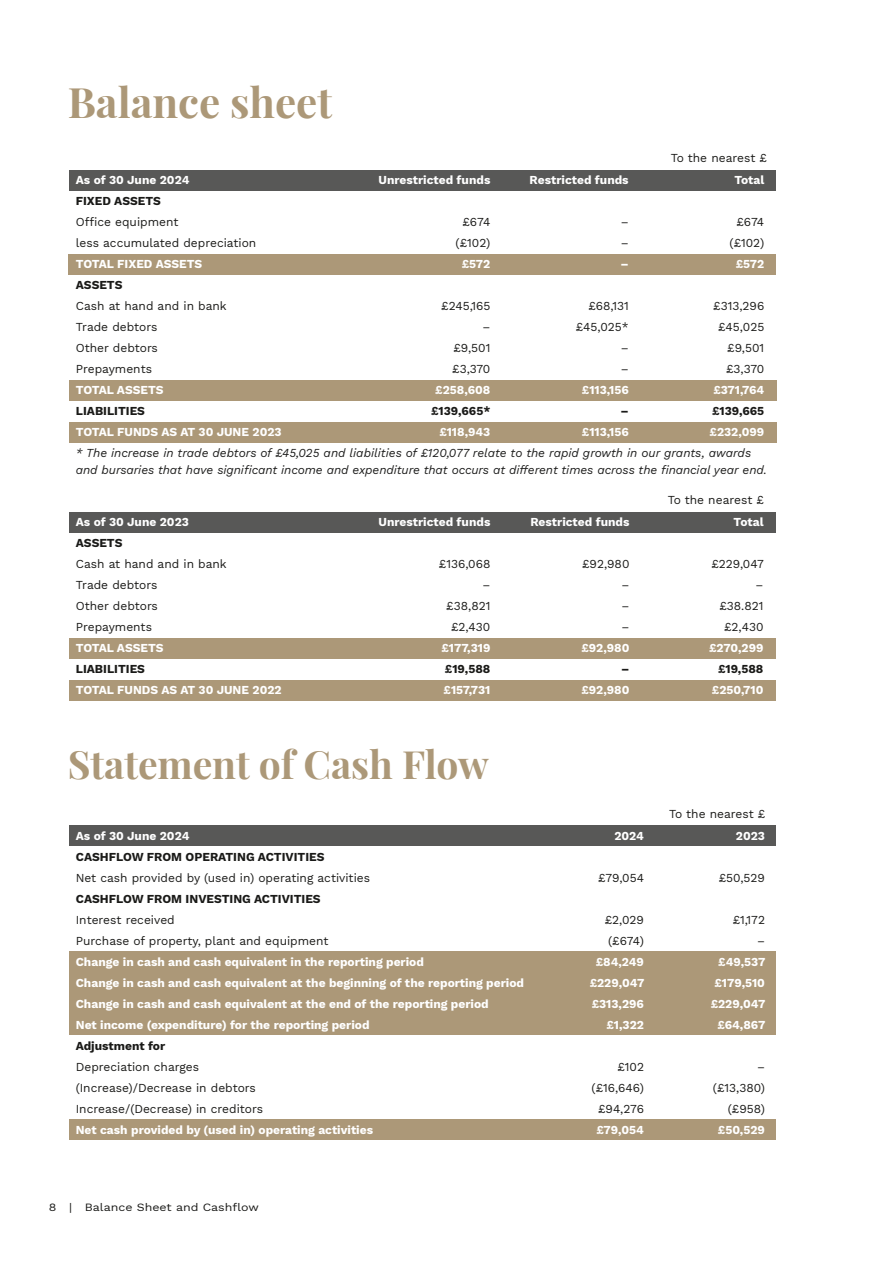
<style>
.page{position:relative;width:893px;height:1263px;background:#fff}
.page>*{position:absolute;margin:0;border:0;box-sizing:border-box;transform-origin:0 0}
.t1{font:700 42px "Playfair Display";color:#ac9878}
.t2{font:700 39px "Playfair Display";color:#ac9878}
.t3{font:700 12px "Work Sans";color:#fff}
.t4{font:12px "Work Sans";color:#1a1a18}
.t5{font:italic 12px/16.5px "Work Sans";letter-spacing:-.005em;color:#1d1d1c}
.t6{font:700 12px "Work Sans";color:#1a1a18}
.t7{font:10.95px "Work Sans";color:#1a1a18;scale:1.13 1}
</style>
<div class="page">
<div style="left:68px;top:254px;width:707px;height:21px;background:#ac9878"></div>
<div style="left:69px;top:512px;width:707px;height:21px;background:#585857"></div>
<div style="left:69px;top:638px;width:707px;height:21px;background:#ac9878"></div>
<div style="left:69px;top:680px;width:707px;height:21px;background:#ac9878"></div>
<div style="left:69px;top:826px;width:707px;height:20px;background:#585857"></div>
<div style="left:69px;top:952px;width:707px;height:83px;background:#ac9878"></div>
<div style="left:69px;top:1120px;width:707px;height:20px;background:#ac9878"></div>
<div style="left:69px;top:170px;width:707px;height:21px;background:#585857"></div>
<div style="left:69px;top:380px;width:708px;height:21px;background:#ac9878"></div>
<div style="left:69px;top:422px;width:707px;height:21px;background:#ac9878"></div>
<h1 class="t1" style="left:68px;top:85px;width:266px">Balance sheet</h1>
<p class="t4" style="left:671px;top:153px;width:98px">To the nearest £</p>
<p class="t3" style="left:76px;top:175px;width:115px">As of 30 June 2024</p>
<p class="t3" style="left:378px;top:175px;width:113px">Unrestricted funds</p>
<p class="t3" style="left:530px;top:175px;width:101px">Restricted funds</p>
<p class="t3" style="left:734px;top:175px;width:32px">Total</p>
<p class="t6" style="left:76px;top:196px;width:87px">FIXED ASSETS</p>
<p class="t4" style="left:76px;top:213px;width:104px">Office equipment</p>
<p class="t4" style="left:462px;top:213px;width:29px">£674</p>
<p class="t4" style="left:621px;top:213px;width:9px">–</p>
<p class="t4" style="left:736px;top:213px;width:29px">£674</p>
<p class="t4" style="left:76px;top:238px;width:182px">less accumulated depreciation</p>
<p class="t4" style="left:456px;top:238px;width:36px">(£102)</p>
<p class="t4" style="left:621px;top:238px;width:9px">–</p>
<p class="t4" style="left:729px;top:238px;width:36px">(£102)</p>
<p class="t3" style="left:76px;top:259px;width:128px">TOTAL FIXED ASSETS</p>
<p class="t3" style="left:462px;top:259px;width:30px">£572</p>
<p class="t3" style="left:620px;top:259px;width:10px">–</p>
<p class="t3" style="left:736px;top:259px;width:30px">£572</p>
<p class="t6" style="left:76px;top:280px;width:48px">ASSETS</p>
<p class="t4" style="left:76px;top:301px;width:152px">Cash at hand and in bank</p>
<p class="t4" style="left:441px;top:301px;width:51px">£245,165</p>
<p class="t4" style="left:588px;top:301px;width:42px">£68,131</p>
<p class="t4" style="left:713px;top:301px;width:52px">£313,296</p>
<p class="t4" style="left:76px;top:322px;width:83px">Trade debtors</p>
<p class="t4" style="left:482px;top:322px;width:9px">–</p>
<p class="t4" style="left:576px;top:322px;width:54px">£45,025*</p>
<p class="t4" style="left:718px;top:322px;width:48px">£45,025</p>
<p class="t4" style="left:76px;top:343px;width:84px">Other debtors</p>
<p class="t4" style="left:453px;top:343px;width:38px">£9,501</p>
<p class="t4" style="left:621px;top:343px;width:9px">–</p>
<p class="t4" style="left:727px;top:343px;width:38px">£9,501</p>
<p class="t4" style="left:76px;top:364px;width:78px">Prepayments</p>
<p class="t4" style="left:452px;top:364px;width:40px">£3,370</p>
<p class="t4" style="left:621px;top:364px;width:9px">–</p>
<p class="t4" style="left:726px;top:364px;width:40px">£3,370</p>
<p class="t3" style="left:76px;top:385px;width:89px">TOTAL ASSETS</p>
<p class="t3" style="left:435px;top:385px;width:57px">£258,608</p>
<p class="t3" style="left:582px;top:385px;width:48px">£113,156</p>
<p class="t3" style="left:713px;top:385px;width:52px">£371,764</p>
<p class="t6" style="left:76px;top:406px;width:71px">LIABILITIES</p>
<p class="t6" style="left:431px;top:406px;width:61px">£139,665*</p>
<p class="t6" style="left:620px;top:406px;width:10px">–</p>
<p class="t6" style="left:712px;top:406px;width:54px">£139,665</p>
<p class="t3" style="left:76px;top:427px;width:207px">TOTAL FUNDS AS AT 30 JUNE 2023</p>
<p class="t3" style="left:439px;top:427px;width:53px">£118,943</p>
<p class="t3" style="left:582px;top:427px;width:48px">£113,156</p>
<p class="t3" style="left:710px;top:427px;width:56px">£232,099</p>
<p class="t5" style="left:76px;top:446px;width:693px">* The increase in trade debtors of £45,025 and liabilities of £120,077 relate to the rapid growth in our grants, awards and bursaries that have significant income and expenditure that occurs at different times across the financial year end.</p>
<p class="t4" style="left:668px;top:495px;width:98px">To the nearest £</p>
<p class="t3" style="left:76px;top:517px;width:115px">As of 30 June 2023</p>
<p class="t3" style="left:378px;top:517px;width:113px">Unrestricted funds</p>
<p class="t3" style="left:530px;top:517px;width:101px">Restricted funds</p>
<p class="t3" style="left:734px;top:517px;width:32px">Total</p>
<p class="t6" style="left:76px;top:538px;width:48px">ASSETS</p>
<p class="t4" style="left:76px;top:559px;width:152px">Cash at hand and in bank</p>
<p class="t4" style="left:439px;top:559px;width:53px">£136,068</p>
<p class="t4" style="left:582px;top:559px;width:49px">£92,980</p>
<p class="t4" style="left:711px;top:559px;width:54px">£229,047</p>
<p class="t4" style="left:76px;top:580px;width:83px">Trade debtors</p>
<p class="t4" style="left:482px;top:580px;width:9px">–</p>
<p class="t4" style="left:621px;top:580px;width:9px">–</p>
<p class="t4" style="left:756px;top:580px;width:9px">–</p>
<p class="t4" style="left:76px;top:601px;width:84px">Other debtors</p>
<p class="t4" style="left:446px;top:601px;width:46px">£38,821</p>
<p class="t4" style="left:621px;top:601px;width:9px">–</p>
<p class="t4" style="left:719px;top:601px;width:46px">£38.821</p>
<p class="t4" style="left:76px;top:622px;width:78px">Prepayments</p>
<p class="t4" style="left:451px;top:622px;width:41px">£2,430</p>
<p class="t4" style="left:621px;top:622px;width:9px">–</p>
<p class="t4" style="left:724px;top:622px;width:41px">£2,430</p>
<p class="t3" style="left:76px;top:643px;width:89px">TOTAL ASSETS</p>
<p class="t3" style="left:441px;top:643px;width:50px">£177,319</p>
<p class="t3" style="left:581px;top:643px;width:50px">£92,980</p>
<p class="t3" style="left:709px;top:643px;width:56px">£270,299</p>
<p class="t6" style="left:76px;top:664px;width:71px">LIABILITIES</p>
<p class="t6" style="left:445px;top:664px;width:47px">£19,588</p>
<p class="t6" style="left:621px;top:664px;width:10px">–</p>
<p class="t6" style="left:718px;top:664px;width:47px">£19,588</p>
<p class="t3" style="left:76px;top:685px;width:207px">TOTAL FUNDS AS AT 30 JUNE 2022</p>
<p class="t3" style="left:444px;top:685px;width:48px">£157,731</p>
<p class="t3" style="left:581px;top:685px;width:50px">£92,980</p>
<p class="t3" style="left:712px;top:685px;width:53px">£250,710</p>
<h2 class="t2" style="left:68px;top:748px;width:422px">Statement of Cash Flow</h2>
<p class="t4" style="left:669px;top:809px;width:98px">To the nearest £</p>
<p class="t3" style="left:76px;top:831px;width:115px">As of 30 June 2024</p>
<p class="t3" style="left:614px;top:831px;width:31px">2024</p>
<p class="t3" style="left:736px;top:831px;width:31px">2023</p>
<p class="t6" style="left:76px;top:852px;width:250px">CASHFLOW FROM OPERATING ACTIVITIES</p>
<p class="t4" style="left:76px;top:873px;width:296px">Net cash provided by (used in) operating activities</p>
<p class="t4" style="left:598px;top:873px;width:47px">£79,054</p>
<p class="t4" style="left:719px;top:873px;width:48px">£50,529</p>
<p class="t6" style="left:76px;top:894px;width:246px">CASHFLOW FROM INVESTING ACTIVITIES</p>
<p class="t4" style="left:76px;top:915px;width:101px">Interest received</p>
<p class="t4" style="left:605px;top:915px;width:41px">£2,029</p>
<p class="t4" style="left:733px;top:915px;width:34px">£1,172</p>
<p class="t4" style="left:76px;top:936px;width:254px">Purchase of property, plant and equipment</p>
<p class="t4" style="left:608px;top:936px;width:37px">(£674)</p>
<p class="t4" style="left:757px;top:936px;width:9px">–</p>
<p class="t3" style="left:76px;top:957px;width:350px">Change in cash and cash equivalent in the reporting period</p>
<p class="t3" style="left:596px;top:957px;width:50px">£84,249</p>
<p class="t3" style="left:718px;top:957px;width:49px">£49,537</p>
<p class="t3" style="left:76px;top:978px;width:450px">Change in cash and cash equivalent at the beginning of the reporting period</p>
<p class="t3" style="left:590px;top:978px;width:56px">£229,047</p>
<p class="t3" style="left:714px;top:978px;width:52px">£179,510</p>
<p class="t3" style="left:76px;top:999px;width:414px">Change in cash and cash equivalent at the end of the reporting period</p>
<p class="t3" style="left:592px;top:999px;width:54px">£313,296</p>
<p class="t3" style="left:711px;top:999px;width:56px">£229,047</p>
<p class="t3" style="left:76px;top:1020px;width:295px">Net income (expenditure) for the reporting period</p>
<p class="t3" style="left:606px;top:1020px;width:39px">£1,322</p>
<p class="t3" style="left:717px;top:1020px;width:49px">£64,867</p>
<p class="t6" style="left:76px;top:1041px;width:91px">Adjustment for</p>
<p class="t4" style="left:76px;top:1062px;width:125px">Depreciation charges</p>
<p class="t4" style="left:617px;top:1062px;width:28px">£102</p>
<p class="t4" style="left:757px;top:1062px;width:9px">–</p>
<p class="t4" style="left:76px;top:1083px;width:182px">(Increase)/Decrease in debtors</p>
<p class="t4" style="left:591px;top:1083px;width:54px">(£16,646)</p>
<p class="t4" style="left:713px;top:1083px;width:54px">(£13,380)</p>
<p class="t4" style="left:76px;top:1104px;width:189px">Increase/(Decrease) in creditors</p>
<p class="t4" style="left:598px;top:1104px;width:47px">£94,276</p>
<p class="t4" style="left:728px;top:1104px;width:39px">(£958)</p>
<p class="t3" style="left:76px;top:1125px;width:299px">Net cash provided by (used in) operating activities</p>
<p class="t3" style="left:596px;top:1125px;width:49px">£79,054</p>
<p class="t3" style="left:718px;top:1125px;width:49px">£50,529</p>
<p class="t7" style="left:49px;top:1198px;width:187px">8 | Balance Sheet and Cashflow</p>
</div>
